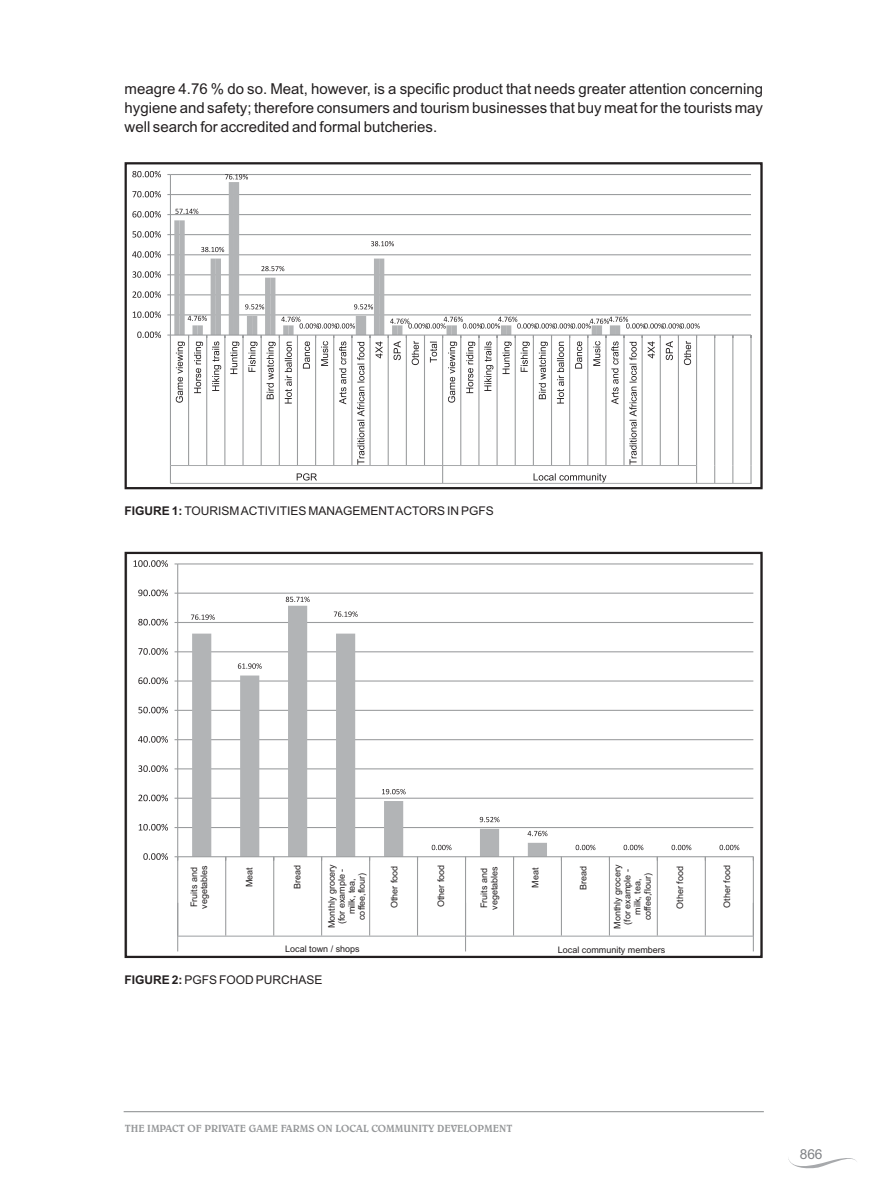
<style>
.page{position:relative;width:893px;height:1191px;background:#fff}
.page>*{position:absolute;margin:0;border:0;box-sizing:border-box;transform-origin:0 0}
.t1{font:15px/19.2px "Arial";color:#231f20;text-align:justify}
.t2{font:13.8px "Arial";color:#808285}
.t3{font:12px "Arial";color:#231f20}
.t4{font:500 10.5px "Belwe BT";color:#949698}
.t5{font:9px/10.1px "Arial";color:#231f20}
.s1{font-weight:700}
</style>
<div class="page">
<svg style="left:788px;top:1158px;width:69px;height:11px"></svg>
<hr style="left:124px;top:1111px;width:640px;height:1px;background:#949698">
<hr style="left:170px;top:314px;width:581px;height:1px;background:#9a9c9e">
<hr style="left:170px;top:294px;width:581px;height:1px;background:#9a9c9e">
<hr style="left:170px;top:274px;width:581px;height:1px;background:#9a9c9e">
<hr style="left:170px;top:254px;width:581px;height:1px;background:#9a9c9e">
<hr style="left:170px;top:234px;width:581px;height:1px;background:#9a9c9e">
<hr style="left:170px;top:214px;width:581px;height:1px;background:#9a9c9e">
<hr style="left:170px;top:194px;width:581px;height:1px;background:#9a9c9e">
<hr style="left:170px;top:174px;width:581px;height:1px;background:#9a9c9e">
<svg style="left:180px;top:182px;width:440px;height:152px"></svg>
<hr style="left:170px;top:174px;width:1px;height:161px;background:#9a9c9e">
<hr style="left:170px;top:334px;width:581px;height:1px;background:#9a9c9e">
<hr style="left:714px;top:335px;width:1px;height:130px;background:#9a9c9e">
<hr style="left:732px;top:335px;width:1px;height:130px;background:#9a9c9e">
<hr style="left:750px;top:335px;width:1px;height:130px;background:#9a9c9e">
<svg style="left:714px;top:465px;width:1px;height:18px"></svg>
<svg style="left:732px;top:465px;width:1px;height:18px"></svg>
<svg style="left:750px;top:465px;width:1px;height:18px"></svg>
<svg style="left:167px;top:209px;width:31px;height:6px"></svg>
<svg style="left:188px;top:316px;width:19px;height:5px"></svg>
<svg style="left:201px;top:247px;width:23px;height:5px"></svg>
<svg style="left:225px;top:174px;width:23px;height:5px"></svg>
<svg style="left:245px;top:304px;width:19px;height:5px"></svg>
<svg style="left:261px;top:266px;width:23px;height:5px"></svg>
<svg style="left:281px;top:317px;width:74px;height:11px"></svg>
<svg style="left:354px;top:304px;width:19px;height:5px"></svg>
<svg style="left:371px;top:241px;width:23px;height:5px"></svg>
<svg style="left:390px;top:317px;width:310px;height:11px"></svg>
<svg style="left:137px;top:331px;width:24px;height:7px"></svg>
<svg style="left:133px;top:311px;width:28px;height:7px"></svg>
<svg style="left:132px;top:291px;width:29px;height:7px"></svg>
<svg style="left:132px;top:271px;width:29px;height:7px"></svg>
<svg style="left:132px;top:251px;width:29px;height:7px"></svg>
<svg style="left:132px;top:231px;width:29px;height:7px"></svg>
<svg style="left:132px;top:211px;width:29px;height:7px"></svg>
<svg style="left:132px;top:191px;width:29px;height:6px"></svg>
<svg style="left:132px;top:171px;width:29px;height:6px"></svg>
<svg style="left:167px;top:334px;width:215px;height:149px"></svg>
<svg style="left:388px;top:335px;width:309px;height:148px"></svg>
<hr style="left:178px;top:827px;width:575px;height:1px;background:#9a9c9e">
<hr style="left:178px;top:797px;width:575px;height:1px;background:#9a9c9e">
<hr style="left:178px;top:768px;width:575px;height:1px;background:#9a9c9e">
<hr style="left:178px;top:739px;width:575px;height:1px;background:#9a9c9e">
<hr style="left:178px;top:710px;width:575px;height:1px;background:#9a9c9e">
<hr style="left:178px;top:680px;width:575px;height:1px;background:#9a9c9e">
<hr style="left:178px;top:651px;width:575px;height:1px;background:#9a9c9e">
<hr style="left:178px;top:622px;width:575px;height:1px;background:#9a9c9e">
<hr style="left:178px;top:592px;width:575px;height:1px;background:#9a9c9e">
<hr style="left:178px;top:563px;width:575px;height:1px;background:#9a9c9e">
<svg style="left:192px;top:606px;width:355px;height:250px"></svg>
<hr style="left:177px;top:564px;width:1px;height:292px;background:#9a9c9e">
<hr style="left:178px;top:856px;width:575px;height:1px;background:#9a9c9e">
<hr style="left:177px;top:856px;width:1px;height:79px;background:#9a9c9e">
<hr style="left:225px;top:856px;width:1px;height:79px;background:#9a9c9e">
<hr style="left:273px;top:856px;width:1px;height:79px;background:#9a9c9e">
<hr style="left:321px;top:856px;width:1px;height:79px;background:#9a9c9e">
<hr style="left:369px;top:856px;width:1px;height:79px;background:#9a9c9e">
<hr style="left:417px;top:856px;width:1px;height:79px;background:#9a9c9e">
<hr style="left:465px;top:856px;width:1px;height:79px;background:#9a9c9e">
<hr style="left:513px;top:856px;width:1px;height:79px;background:#9a9c9e">
<hr style="left:561px;top:856px;width:1px;height:79px;background:#9a9c9e">
<hr style="left:609px;top:856px;width:1px;height:79px;background:#9a9c9e">
<hr style="left:657px;top:856px;width:1px;height:79px;background:#9a9c9e">
<hr style="left:705px;top:856px;width:1px;height:79px;background:#9a9c9e">
<hr style="left:753px;top:856px;width:1px;height:79px;background:#9a9c9e">
<hr style="left:177px;top:902px;width:1px;height:49px;background:#9a9c9e">
<hr style="left:465px;top:902px;width:1px;height:49px;background:#9a9c9e">
<hr style="left:753px;top:902px;width:1px;height:49px;background:#9a9c9e">
<svg style="left:191px;top:614px;width:24px;height:6px"></svg>
<svg style="left:238px;top:663px;width:24px;height:6px"></svg>
<svg style="left:286px;top:596px;width:24px;height:6px"></svg>
<svg style="left:334px;top:611px;width:24px;height:6px"></svg>
<svg style="left:382px;top:789px;width:24px;height:5px"></svg>
<svg style="left:432px;top:844px;width:19px;height:6px"></svg>
<svg style="left:480px;top:817px;width:19px;height:5px"></svg>
<svg style="left:528px;top:830px;width:19px;height:6px"></svg>
<svg style="left:576px;top:844px;width:19px;height:6px"></svg>
<svg style="left:624px;top:844px;width:19px;height:6px"></svg>
<svg style="left:672px;top:844px;width:19px;height:6px"></svg>
<svg style="left:719px;top:844px;width:20px;height:6px"></svg>
<svg style="left:143px;top:853px;width:25px;height:7px"></svg>
<svg style="left:139px;top:824px;width:29px;height:6px"></svg>
<svg style="left:138px;top:794px;width:30px;height:7px"></svg>
<svg style="left:138px;top:765px;width:30px;height:7px"></svg>
<svg style="left:138px;top:736px;width:30px;height:6px"></svg>
<svg style="left:138px;top:706px;width:30px;height:7px"></svg>
<svg style="left:138px;top:677px;width:30px;height:7px"></svg>
<svg style="left:138px;top:648px;width:30px;height:7px"></svg>
<svg style="left:138px;top:619px;width:30px;height:6px"></svg>
<svg style="left:138px;top:589px;width:30px;height:7px"></svg>
<svg style="left:134px;top:560px;width:34px;height:7px"></svg>
<hr style="left:178px;top:935px;width:576px;height:1px;background:#a7a9ac">
<div style="left:125px;top:162px;width:638px;height:327px;border:2px solid #231f20"></div>
<div style="left:125px;top:552px;width:638px;height:406px;border:2px solid #231f20"></div>
<hr style="left:170px;top:465px;width:527px;height:1px;background:#a7a9ac">
<hr style="left:170px;top:483px;width:582px;height:1px;background:#a7a9ac">
<p class="t1" style="left:125px;top:80px;width:640px">meagre 4.76 % do so. Meat, however, is a specific product that needs greater attention concerning hygiene and safety; therefore consumers and tourism businesses that buy meat for the tourists may well search for accredited and formal butcheries.</p>
<h3 class="t3" style="left:125px;top:506px;width:371px"><span class="s1">FIGURE 1:</span> TOURISM ACTIVITIES MANAGEMENTACTORS IN PGFS</h3>
<p class="t5" style="left:190px;top:909px;width:45px;rotate:-90deg">Fruits and vegetables</p>
<p class="t5" style="left:245px;top:887px;width:22px;rotate:-90deg">Meat</p>
<p class="t5" style="left:293px;top:889px;width:26px;rotate:-90deg">Bread</p>
<p class="t5" style="left:327px;top:928px;width:66px;text-align:center;rotate:-90deg">Monthly grocery (for example - milk, tea, coffee,flour)</p>
<p class="t5" style="left:390px;top:908px;width:44px;rotate:-90deg">Other food</p>
<p class="t5" style="left:437px;top:907px;width:44px;rotate:-90deg">Other food</p>
<p class="t5" style="left:480px;top:910px;width:45px;rotate:-90deg">Fruits and vegetables</p>
<p class="t5" style="left:531px;top:887px;width:22px;rotate:-90deg">Meat</p>
<p class="t5" style="left:579px;top:890px;width:26px;rotate:-90deg">Bread</p>
<p class="t5" style="left:613px;top:928px;width:66px;text-align:center;rotate:-90deg">Monthly grocery (for example - milk, tea, coffee,flour)</p>
<p class="t5" style="left:676px;top:908px;width:44px;rotate:-90deg">Other food</p>
<p class="t5" style="left:723px;top:907px;width:44px;rotate:-90deg">Other food</p>
<p class="t5" style="left:285px;top:944px;width:76px">Local town / shops</p>
<p class="t5" style="left:558px;top:945px;width:109px">Local community members</p>
<h3 class="t3" style="left:125px;top:975px;width:200px"><span class="s1">FIGURE 2:</span> PGFS FOOD PURCHASE</h3>
<p class="t4" style="left:125px;top:1124px;width:389px">THE IMPACT OF PRIVATE GAME FARMS ON LOCAL COMMUNITY DEVELOPMENT</p>
<h2 class="t2" style="left:800px;top:1149px;width:24px">866</h2>
</div>
